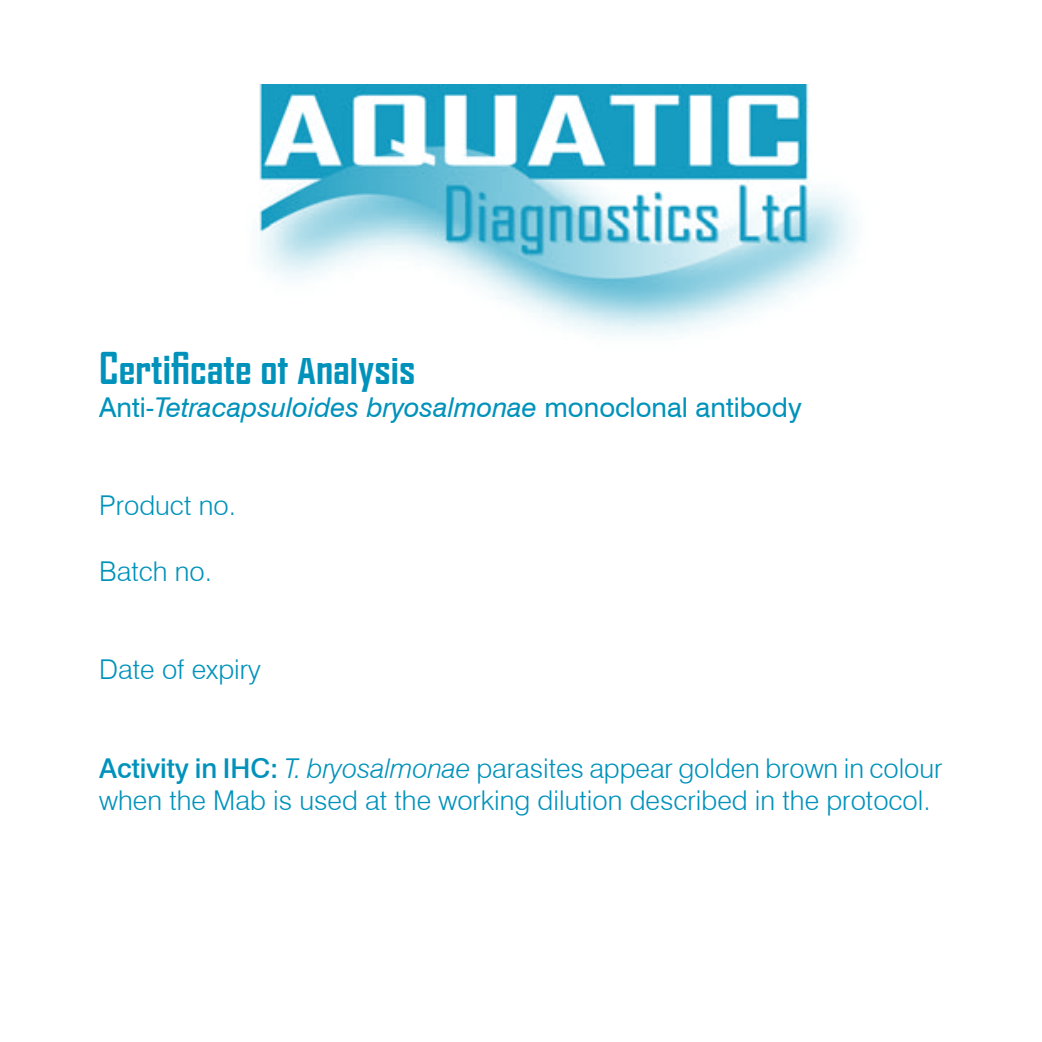
<style>
.page{position:relative;width:1042px;height:1042px;background:#fff}
.page>*{position:absolute;margin:0;border:0;box-sizing:border-box;transform-origin:0 0}
.t1{font:700 42px "Agency FB";color:#0092bb}
.t2{font:300 27.3px/32.9px "Swiss 721 BT";color:#0092bb}
.t3{font:italic 27.3px "Swiss 721 BT";color:#0092bb}
.s1{font-style:normal}
.s2{font-weight:500}
.s3{font-style:italic}
</style>
<div class="page">
<img style="left:259px;top:84px;width:598px;height:251px">
<h1 class="t1" style="left:99px;top:342px;width:318px">Certificate of Analysis</h1>
<p class="t3" style="left:99px;top:391px;width:704px"><span class="s1">Anti-</span>Tetracapsuloides bryosalmonae <span class="s1">monoclonal antibody</span></p>
<p class="t2" style="left:99px;top:489px;width:138px">Product no.</p>
<p class="t2" style="left:99px;top:554px;width:114px">Batch no.</p>
<p class="t2" style="left:99px;top:653px;width:163px">Date of expiry</p>
<p class="t2" style="left:99px;top:751px;width:845px"><span class="s2">Activity in IHC:</span> <span class="s3">T. bryosalmonae</span> parasites appear golden brown in colour when the Mab is used at the working dilution described in the protocol.</p>
</div>
